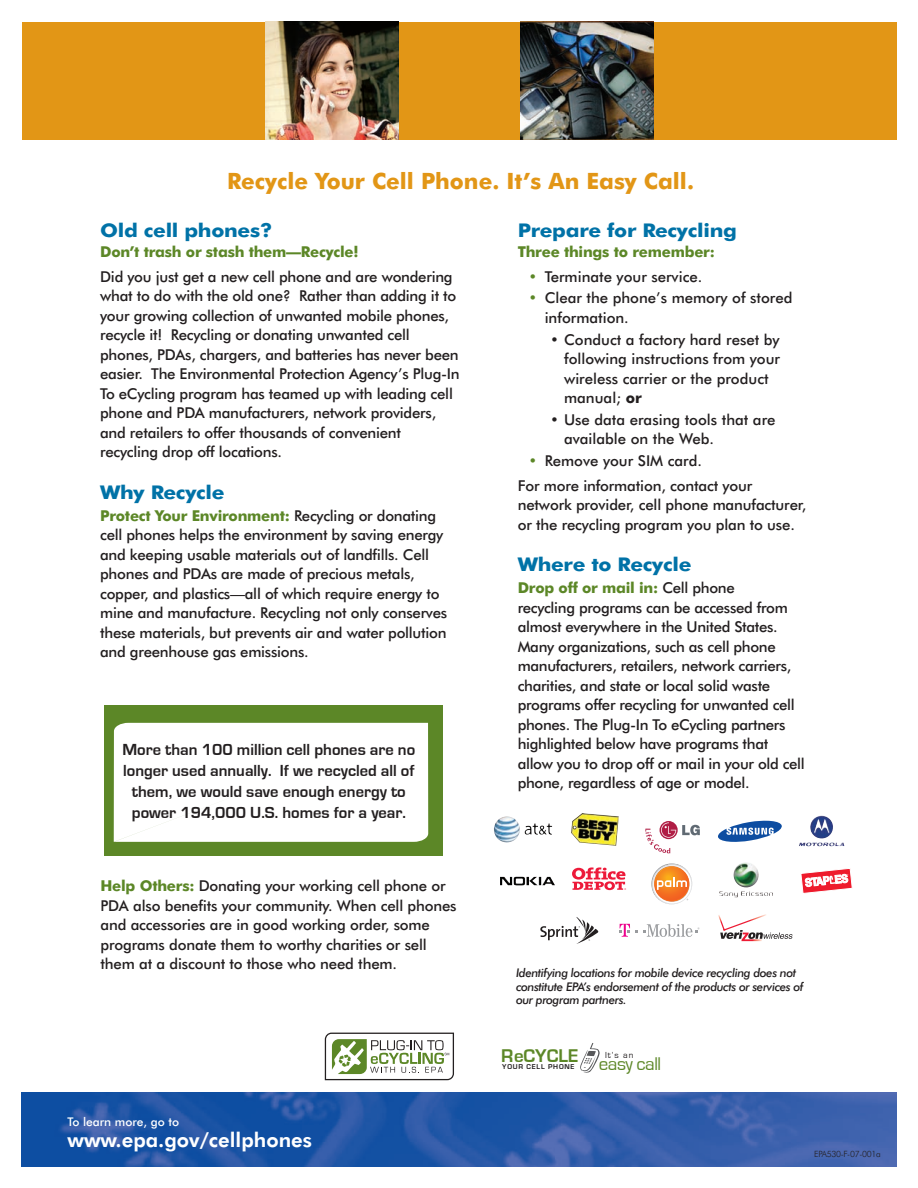
<style>
.page{position:relative;width:918px;height:1188px;background:#fff}
.page>*{position:absolute;margin:0;border:0;box-sizing:border-box;transform-origin:0 0}
.t1{font:700 22.5px "Futura BT";color:#e29616}
.t2{font:800 20.25px "Futura BT";color:#fff}
.t3{font:700 18.9px "Futura BT";letter-spacing:-.015em;color:#0072a7;scale:1.11 1}
.t4{font:18.9px "Eurostile";letter-spacing:-.03em;color:#5c8727}
.t5{font:700 16.5px/21px "Eurostile";color:#231f20;text-align:center}
.t6{font:500 15px/19.5px "Futura BT";letter-spacing:-.015em;color:#231f20}
.t7{font:700 15px "Futura BT";letter-spacing:-.015em;color:#5c8727}
.t8{font:italic 500 12px/13.5px "Futura BT";letter-spacing:-.035em;color:#231f20}
.t9{font:500 12px "Futura BT";color:#fff}
.t10{font:9px "Eurostile";color:#231f20}
.t11{font:300 8.7px "Futura BT";letter-spacing:-.03em;color:#231f20}
.t12{font:700 7.2px "Eurostile";letter-spacing:.11em;color:#231f20}
.s1{font-weight:700;color:#5c8727}
.s2{color:#5c8727}
.s3{font-weight:700}
</style>
<div class="page">
<div style="left:22px;top:22px;width:874px;height:118px;background:#e29616"></div>
<img style="left:266px;top:22px;width:133px;height:118px">
<img style="left:520px;top:22px;width:134px;height:118px">
<img style="left:494px;top:816px;width:26px;height:26px">
<img style="left:571px;top:813px;width:48px;height:33px">
<img style="left:734px;top:863px;width:16px;height:25px">
<svg style="left:682px;top:825px;width:18px;height:10px"></svg>
<svg style="left:660px;top:821px;width:18px;height:18px"></svg>
<svg style="left:645px;top:822px;width:31px;height:31px"></svg>
<img style="left:514px;top:877px;width:41px;height:8px">
<svg style="left:572px;top:867px;width:54px;height:23px"></svg>
<svg style="left:718px;top:820px;width:64px;height:22px"></svg>
<svg style="left:540px;top:917px;width:58px;height:27px"></svg>
<svg style="left:801px;top:868px;width:52px;height:26px"></svg>
<svg style="left:620px;top:924px;width:79px;height:13px"></svg>
<img style="left:810px;top:816px;width:23px;height:22px">
<svg style="left:651px;top:863px;width:41px;height:41px"></svg>
<svg style="left:654px;top:866px;width:36px;height:36px"></svg>
<svg style="left:654px;top:866px;width:35px;height:36px"></svg>
<svg style="left:655px;top:867px;width:34px;height:34px"></svg>
<svg style="left:657px;top:878px;width:30px;height:12px"></svg>
<svg style="left:718px;top:914px;width:75px;height:27px"></svg>
<svg style="left:580px;top:1043px;width:20px;height:30px"></svg>
<svg style="left:325px;top:1033px;width:129px;height:47px"></svg>
<img style="left:22px;top:1092px;width:874px;height:74px">
<div style="left:104px;top:706px;width:339px;height:150px;background:#5c8727"></div>
<div style="left:114px;top:723px;width:314px;height:119px;background:#fff"></div>
<h1 class="t1" style="left:227px;top:167px;width:468px">Recycle Your Cell Phone. It’s An Easy Call.</h1>
<p class="t3" style="left:100px;top:219px;width:157px">Old cell phones?</p>
<p class="t7" style="left:100px;top:242px;width:260px">Don’t trash or stash them—Recycle!</p>
<p class="t6" style="left:100px;top:267px;width:361px">Did you just get a new cell phone and are wondering what to do with the old one? Rather than adding it to your growing collection of unwanted mobile phones, recycle it! Recycling or donating unwanted cell phones, PDAs, chargers, and batteries has never been easier. The Environmental Protection Agency’s Plug-In To eCycling program has teamed up with leading cell phone and PDA manufacturers, network providers, and retailers to offer thousands of convenient recycling drop off locations.</p>
<p class="t3" style="left:100px;top:480px;width:114px">Why Recycle</p>
<p class="t6" style="left:100px;top:506px;width:349px"><span class="s1">Protect Your Environment:</span> Recycling or donating cell phones helps the environment by saving energy and keeping usable materials out of landfills. Cell phones and PDAs are made of precious metals, copper, and plastics—all of which require energy to mine and manufacture. Recycling not only conserves these materials, but prevents air and water pollution and greenhouse gas emissions.</p>
<p class="t5" style="left:123px;top:739px;width:294px">More than 100 million cell phones are no longer used annually. If we recycled all of them, we would save enough energy to power 194,000 U.S. homes for a year.</p>
<p class="t3" style="left:518px;top:219px;width:199px">Prepare for Recycling</p>
<p class="t7" style="left:518px;top:242px;width:199px">Three things to remember:</p>
<p class="t6" style="left:528px;top:267px;width:175px"><span class="s2">•</span> Terminate your service.</p>
<p class="t6" style="left:545px;top:288px;width:249px;text-indent:-16px"><span class="s2">•</span> Clear the phone’s memory of stored information.</p>
<p class="t6" style="left:564px;top:329px;width:218px;text-indent:-14px">• Conduct a factory hard reset by following instructions from your wireless carrier or the product manual; <span class="s3">or</span></p>
<p class="t6" style="left:564px;top:410px;width:213px;text-indent:-14px">• Use data erasing tools that are available on the Web.</p>
<p class="t6" style="left:518px;top:448px;width:236px;line-height:24.9px;text-indent:11px"><span class="s2">•</span> Remove your SIM card.<br>For more information, contact your</p>
<p class="t6" style="left:518px;top:495px;width:290px">network provider, cell phone manufacturer, or the recycling program you plan to use.</p>
<p class="t3" style="left:518px;top:553px;width:158px">Where to Recycle</p>
<p class="t6" style="left:518px;top:578px;width:289px"><span class="s1">Drop off or mail in:</span> Cell phone<br>recycling programs can be accessed from almost everywhere in the United States.<br>Many organizations, such as cell phone manufacturers, retailers, network carriers, charities, and state or local solid waste programs offer recycling for unwanted cell phones. The Plug-In To eCycling partners highlighted below have programs that allow you to drop off or mail in your old cell phone, regardless of age or model.</p>
<p class="t6" style="left:100px;top:876px;width:358px"><span class="s1">Help Others:</span> Donating your working cell phone or PDA also benefits your community. When cell phones and accessories are in good working order, some programs donate them to worthy charities or sell them at a discount to those who need them.</p>
<p class="t9" style="left:68px;top:1114px;width:113px">To learn more, go to</p>
<h2 class="t2" style="left:68px;top:1127px;width:246px">www.epa.gov/cellphones</h2>
<p class="t8" style="left:516px;top:966px;width:289px">Identifying locations for mobile device recycling does not constitute EPA’s endorsement of the products or services of our program partners.</p>
<p class="t4" style="left:501px;top:1053px;width:161px"><sup>ReCYCLE</sup> easy call</p>
<p class="t10" style="left:605px;top:1051px;width:30px">It’s an</p>
<p class="t12" style="left:502px;top:1063px;width:74px">YOUR CELL PHONE</p>
<p class="t11" style="left:814px;top:1149px;width:68px">EPA530-F-07-001a</p>
</div>
